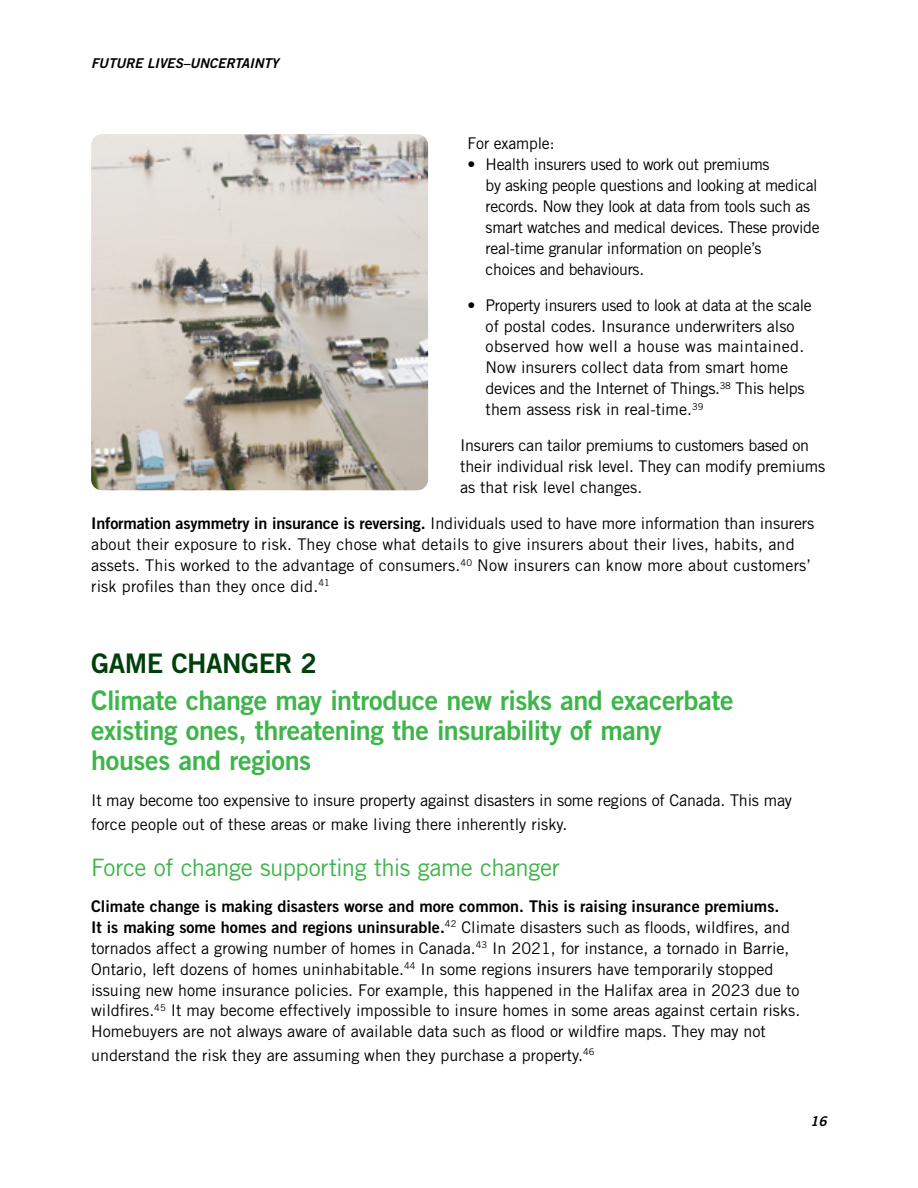
<style>
.page{position:relative;width:918px;height:1188px;background:#fff}
.page>*{position:absolute;margin:0;border:0;box-sizing:border-box;transform-origin:0 0}
.t1{font:27px/30px "Trade Gothic LT Std Bd 2";letter-spacing:-.015em;color:#3eb54a}
.t2{font:27px "Trade Gothic LT Std Bd 2";letter-spacing:-.02em;color:#00400b}
.t3{font:24px "Trade Gothic LT Std";letter-spacing:-.02em;color:#3eb54a}
.t4{font:16.2px/21px "Trade Gothic LT Std";color:#000}
.t5{font:16.2px/21px "Trade Gothic LT Std";letter-spacing:-.02em;color:#000}
.t6{font:16.2px "Trade Gothic LT Std Bd 2";color:#000}
.t7{font:13.5px "Trade Gothic LT Std Bd 2 Obl";color:#000}
.s1{font-family:"Trade Gothic LT Std Bd 2"}
</style>
<div class="page">
<img style="left:91px;top:134px;width:337px;height:356px">
<p class="t7" style="left:91px;top:55px;width:189px">FUTURE LIVES–UNCERTAINTY</p>
<p class="t4" style="left:468px;top:132px;width:88px">For example:</p>
<p class="t5" style="left:486px;top:153px;width:336px;text-indent:-18px">• Health insurers used to work out premiums<br>by asking people questions and looking at medical records. Now they look at data from tools such as smart watches and medical devices. These provide real-time granular information on people’s<br>choices and behaviours.</p>
<p class="t4" style="left:486px;top:294px;width:328px;text-indent:-18px">• Property insurers used to look at data at the scale of postal codes. Insurance underwriters also observed how well a house was maintained.<br>Now insurers collect data from smart home devices and the Internet of Things.<sup>38</sup> This helps them assess risk in real-time.<sup>39</sup></p>
<p class="t4" style="left:460px;top:435px;width:367px">Insurers can tailor premiums to customers based on their individual risk level. They can modify premiums as that risk level changes.</p>
<p class="t4" style="left:91px;top:513px;width:725px"><span class="s1">Information asymmetry in insurance is reversing.</span> Individuals used to have more information than insurers about their exposure to risk. They chose what details to give insurers about their lives, habits, and assets. This worked to the advantage of consumers.<sup>40</sup> Now insurers can know more about customers’ risk profiles than they once did.<sup>41</sup></p>
<h1 class="t2" style="left:91px;top:647px;width:228px">GAME CHANGER 2</h1>
<h1 class="t1" style="left:91px;top:685px;width:644px">Climate change may introduce new risks and exacerbate existing ones, threatening the insurability of many houses and regions</h1>
<p class="t4" style="left:91px;top:788px;width:702px;line-height:23.4px">It may become too expensive to insure property against disasters in some regions of Canada. This may force people out of these areas or make living there inherently risky.</p>
<h2 class="t3" style="left:91px;top:853px;width:470px">Force of change supporting this game changer</h2>
<p class="t6" style="left:91px;top:896px;width:690px">Climate change is making disasters worse and more common. This is raising insurance premiums.</p>
<p class="t4" style="left:91px;top:916px;width:711px"><span class="s1">It is making some homes and regions uninsurable.</span><sup>42</sup> Climate disasters such as floods, wildfires, and tornados affect a growing number of homes in Canada.<sup>43</sup> In 2021, for instance, a tornado in Barrie, Ontario, left dozens of homes uninhabitable.<sup>44</sup> In some regions insurers have temporarily stopped issuing new home insurance policies. For example, this happened in the Halifax area in 2023 due to wildfires.<sup>45</sup> It may become effectively impossible to insure homes in some areas against certain risks.<br>Homebuyers are not always aware of available data such as flood or wildfire maps. They may not</p>
<p class="t4" style="left:91px;top:1044px;width:505px">understand the risk they are assuming when they purchase a property.<sup>46</sup></p>
<p class="t7" style="left:810px;top:1113px;width:18px">16</p>
</div>
